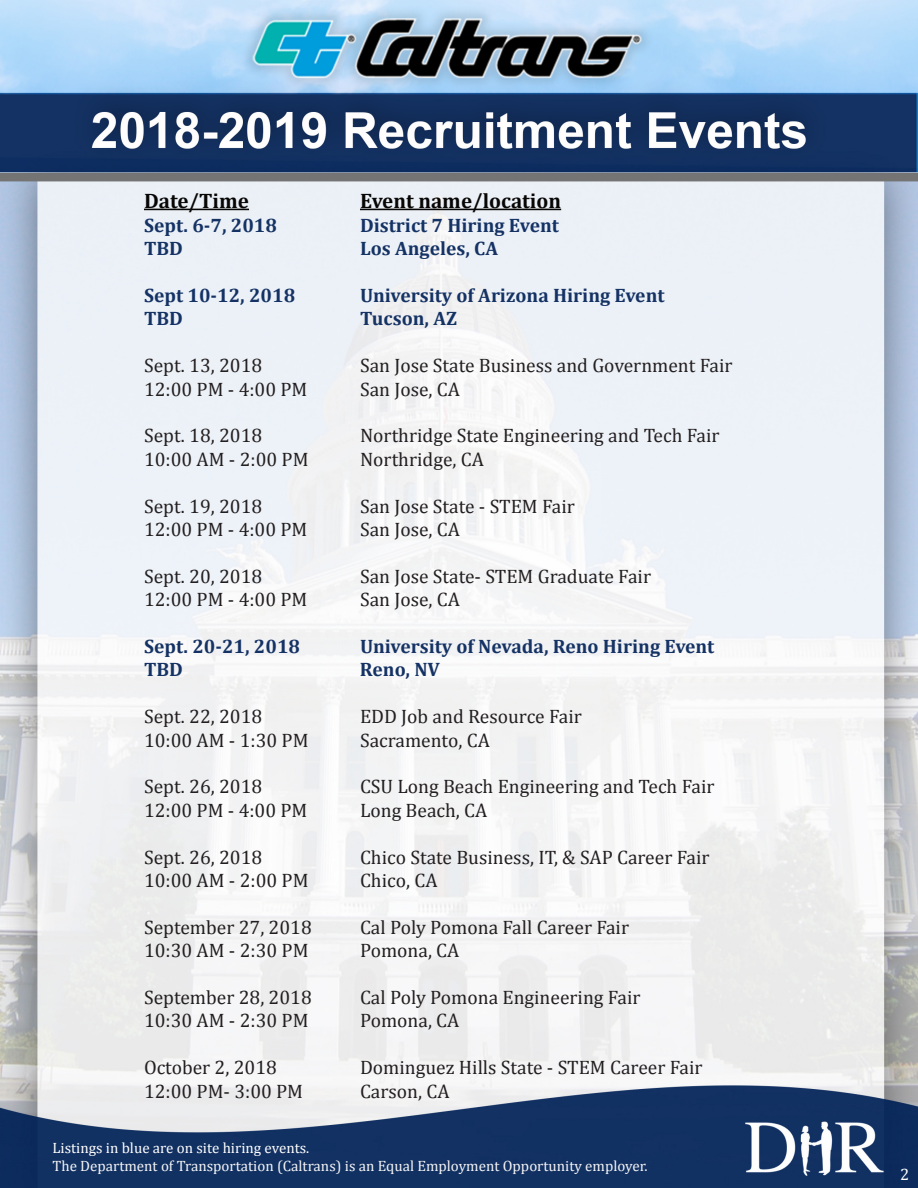
<style>
.page{position:relative;width:918px;height:1188px;background:#fff}
.page>*{position:absolute;margin:0;border:0;box-sizing:border-box;transform-origin:0 0}
.t1{font:700 21px "Cambria";color:#070605}
.t2{font:19.5px "Cambria";color:#231f20}
.t3{font:700 19.5px "Cambria";color:#143264}
.t4{font:16.5px "Cambria";color:#fbfdfe}
.t5{font:15px "Cambria";color:#f5f5f6}
.t6{font:15px "Cambria";color:#fff}
</style>
<div class="page">
<img style="left:0;top:0;width:918px;height:1188px">
<hr style="left:144px;top:209px;width:105px;height:1px;background:#070605">
<hr style="left:360px;top:209px;width:201px;height:1px;background:#070605">
<p class="t1" style="left:144px;top:186px;width:107px">Date/Time</p>
<p class="t1" style="left:360px;top:186px;width:203px">Event name/location</p>
<p class="t3" style="left:144px;top:211px;width:135px">Sept. 6-7, 2018</p>
<p class="t3" style="left:360px;top:211px;width:200px">District 7 Hiring Event</p>
<p class="t3" style="left:144px;top:235px;width:40px">TBD</p>
<p class="t3" style="left:360px;top:235px;width:140px">Los Angeles, CA</p>
<p class="t3" style="left:144px;top:282px;width:153px">Sept 10-12, 2018</p>
<p class="t3" style="left:360px;top:282px;width:306px">University of Arizona Hiring Event</p>
<p class="t3" style="left:144px;top:305px;width:40px">TBD</p>
<p class="t3" style="left:360px;top:305px;width:99px">Tucson, AZ</p>
<p class="t2" style="left:144px;top:354px;width:120px">Sept. 13, 2018</p>
<p class="t2" style="left:360px;top:354px;width:374px">San Jose State Business and Government Fair</p>
<p class="t2" style="left:144px;top:377px;width:165px">12:00 PM - 4:00 PM</p>
<p class="t2" style="left:360px;top:377px;width:102px">San Jose, CA</p>
<p class="t2" style="left:144px;top:424px;width:120px">Sept. 18, 2018</p>
<p class="t2" style="left:360px;top:424px;width:361px">Northridge State Engineering and Tech Fair</p>
<p class="t2" style="left:144px;top:448px;width:166px">10:00 AM - 2:00 PM</p>
<p class="t2" style="left:360px;top:448px;width:125px">Northridge, CA</p>
<p class="t2" style="left:144px;top:494px;width:120px">Sept. 19, 2018</p>
<p class="t2" style="left:360px;top:494px;width:216px">San Jose State - STEM Fair</p>
<p class="t2" style="left:144px;top:518px;width:165px">12:00 PM - 4:00 PM</p>
<p class="t2" style="left:360px;top:518px;width:102px">San Jose, CA</p>
<p class="t2" style="left:144px;top:565px;width:120px">Sept. 20, 2018</p>
<p class="t2" style="left:360px;top:565px;width:293px">San Jose State- STEM Graduate Fair</p>
<p class="t2" style="left:144px;top:588px;width:165px">12:00 PM - 4:00 PM</p>
<p class="t2" style="left:360px;top:588px;width:102px">San Jose, CA</p>
<p class="t3" style="left:144px;top:633px;width:158px">Sept. 20-21, 2018</p>
<p class="t3" style="left:360px;top:633px;width:356px">University of Nevada, Reno Hiring Event</p>
<p class="t3" style="left:144px;top:656px;width:40px">TBD</p>
<p class="t3" style="left:360px;top:656px;width:82px">Reno, NV</p>
<p class="t2" style="left:144px;top:705px;width:120px">Sept. 22, 2018</p>
<p class="t2" style="left:360px;top:705px;width:223px">EDD Job and Resource Fair</p>
<p class="t2" style="left:144px;top:728px;width:166px">10:00 AM - 1:30 PM</p>
<p class="t2" style="left:360px;top:728px;width:131px">Sacramento, CA</p>
<p class="t2" style="left:144px;top:775px;width:120px">Sept. 26, 2018</p>
<p class="t2" style="left:360px;top:775px;width:356px">CSU Long Beach Engineering and Tech Fair</p>
<p class="t2" style="left:144px;top:799px;width:165px">12:00 PM - 4:00 PM</p>
<p class="t2" style="left:360px;top:799px;width:129px">Long Beach, CA</p>
<p class="t2" style="left:144px;top:845px;width:120px">Sept. 26, 2018</p>
<p class="t2" style="left:360px;top:845px;width:351px">Chico State Business, IT, &amp; SAP Career Fair</p>
<p class="t2" style="left:144px;top:869px;width:166px">10:00 AM - 2:00 PM</p>
<p class="t2" style="left:360px;top:869px;width:79px">Chico, CA</p>
<p class="t2" style="left:144px;top:916px;width:169px">September 27, 2018</p>
<p class="t2" style="left:360px;top:916px;width:271px">Cal Poly Pomona Fall Career Fair</p>
<p class="t2" style="left:144px;top:939px;width:166px">10:30 AM - 2:30 PM</p>
<p class="t2" style="left:360px;top:939px;width:101px">Pomona, CA</p>
<p class="t2" style="left:144px;top:986px;width:169px">September 28, 2018</p>
<p class="t2" style="left:360px;top:986px;width:282px">Cal Poly Pomona Engineering Fair</p>
<p class="t2" style="left:144px;top:1009px;width:166px">10:30 AM - 2:30 PM</p>
<p class="t2" style="left:360px;top:1009px;width:101px">Pomona, CA</p>
<p class="t2" style="left:144px;top:1056px;width:134px">October 2, 2018</p>
<p class="t2" style="left:360px;top:1056px;width:344px">Dominguez Hills State - STEM Career Fair</p>
<p class="t2" style="left:144px;top:1079px;width:161px">12:00 PM- 3:00 PM</p>
<p class="t2" style="left:360px;top:1079px;width:91px">Carson, CA</p>
<p class="t6" style="left:52px;top:1139px;width:258px">Listings in blue are on site hiring events.</p>
<p class="t5" style="left:52px;top:1157px;width:597px">The Department of Transportation (Caltrans) is an Equal Employment Opportunity employer.</p>
<p class="t4" style="left:900px;top:1164px;width:11px">2</p>
</div>
